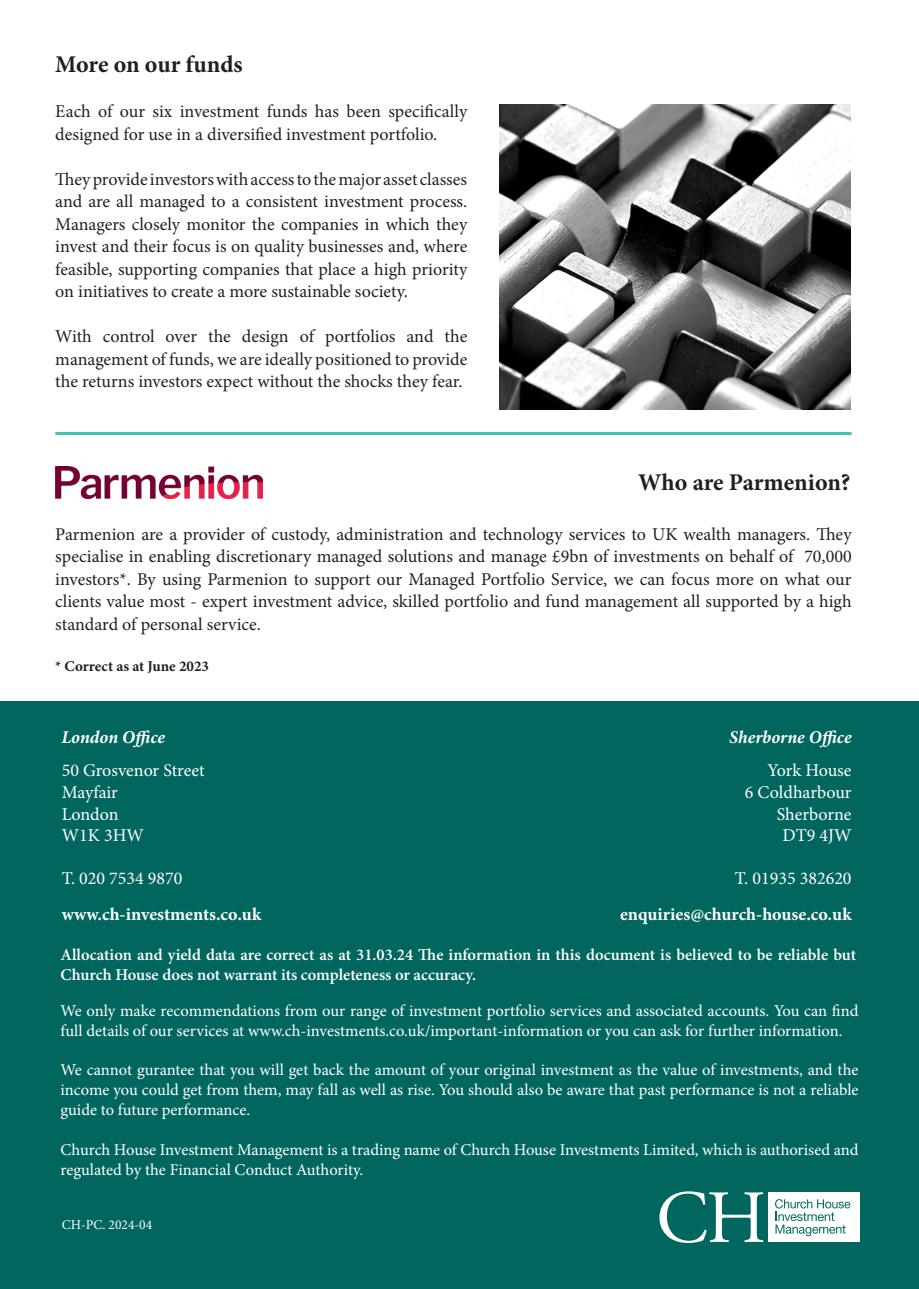
<style>
.page{position:relative;width:919px;height:1289px;background:#fff}
.page>*{position:absolute;margin:0;border:0;box-sizing:border-box;transform-origin:0 0}
.t1{font:700 24px "Minion Pro";letter-spacing:-.005em;color:#231f20}
.t2{font:18px/22.5px "Minion Pro";color:#231f20;text-align:justify}
.t3{font:18px "Minion Pro";color:#fff}
.t4{font:700 18px "Minion Pro";color:#fff}
.t5{font:italic 700 18px "Minion Pro";letter-spacing:-.005em;color:#fff}
.t6{font:16.5px/19.8px "Minion Pro";letter-spacing:-.005em;color:#fff}
.t7{font:600 16.5px/19.8px "Minion Pro";color:#fff}
.t8{font:700 15px "Minion Pro";color:#231f20}
.t9{font:13.5px "Minion Pro";color:#fff}
</style>
<div class="page">
<hr style="left:55px;top:432px;width:796px;height:3px;background:#49c3b1">
<div style="left:0;top:702px;width:918px;height:586px;background:#00665e"></div>
<div style="left:767px;top:1192px;width:92px;height:49px;background:#fff"></div>
<svg style="left:659px;top:1191px;width:104px;height:50px"></svg>
<svg style="left:775px;top:1199px;width:75px;height:37px"></svg>
<img style="left:499px;top:104px;width:351px;height:305px">
<img style="left:55px;top:467px;width:208px;height:31px">
<p class="t1" style="left:55px;top:47px;width:189px">More on our funds</p>
<p class="t2" style="left:55px;top:100px;width:413px">Each of our six investment funds has been specifically designed for use in a diversified investment portfolio.</p>
<p class="t2" style="left:55px;top:168px;width:413px">They provide investors with access to the major asset classes and are all managed to a consistent investment process.<br>Managers closely monitor the companies in which they invest and their focus is on quality businesses and, where feasible, supporting companies that place a high priority on initiatives to create a more sustainable society.</p>
<p class="t2" style="left:55px;top:325px;width:413px">With control over the design of portfolios and the management of funds, we are ideally positioned to provide the returns investors expect without the shocks they fear.</p>
<p class="t1" style="left:638px;top:465px;width:214px">Who are Parmenion?</p>
<p class="t2" style="left:55px;top:522px;width:797px">Parmenion are a provider of custody, administration and technology services to UK wealth managers. They specialise in enabling discretionary managed solutions and manage £9bn of investments on behalf of 70,000 investors*. By using Parmenion to support our Managed Portfolio Service, we can focus more on what our clients value most - expert investment advice, skilled portfolio and fund management all supported by a high standard of personal service.</p>
<p class="t8" style="left:55px;top:656px;width:155px">* Correct as at June 2023</p>
<p class="t5" style="left:61px;top:724px;width:105px">London Office</p>
<p class="t3" style="left:62px;top:758px;width:144px">50 Grosvenor Street</p>
<p class="t3" style="left:62px;top:780px;width:58px">Mayfair</p>
<p class="t3" style="left:62px;top:801px;width:58px">London</p>
<p class="t3" style="left:62px;top:823px;width:84px">W1K 3HW</p>
<p class="t3" style="left:62px;top:866px;width:122px">T. 020 7534 9870</p>
<p class="t5" style="left:729px;top:724px;width:124px">Sherborne Office</p>
<p class="t3" style="left:767px;top:758px;width:86px">York House</p>
<p class="t3" style="left:744px;top:780px;width:108px">6 Coldharbour</p>
<p class="t3" style="left:776px;top:801px;width:76px">Sherborne</p>
<p class="t3" style="left:782px;top:823px;width:70px">DT9 4JW</p>
<p class="t3" style="left:734px;top:866px;width:118px">T. 01935 382620</p>
<p class="t4" style="left:62px;top:901px;width:201px">www.ch-investments.co.uk</p>
<p class="t4" style="left:620px;top:901px;width:233px">enquiries@church-house.co.uk</p>
<p class="t7" style="left:60px;top:945px;width:797px">Allocation and yield data are correct as at 31.03.24 The information in this document is believed to be reliable but<br>Church House does not warrant its completeness or accuracy.</p>
<p class="t6" style="left:60px;top:1000px;width:799px">We only make recommendations from our range of investment portfolio services and associated accounts. You can find full details of our services at www.ch-investments.co.uk/important-information or you can ask for further information.</p>
<p class="t6" style="left:60px;top:1060px;width:799px;text-align:justify">We cannot gurantee that you will get back the amount of your original investment as the value of investments, and the income you could get from them, may fall as well as rise. You should also be aware that past performance is not a reliable guide to future performance.</p>
<p class="t6" style="left:60px;top:1139px;width:799px">Church House Investment Management is a trading name of Church House Investments Limited, which is authorised and regulated by the Financial Conduct Authority.</p>
<p class="t9" style="left:62px;top:1216px;width:92px">CH-PC. 2024-04</p>
</div>
